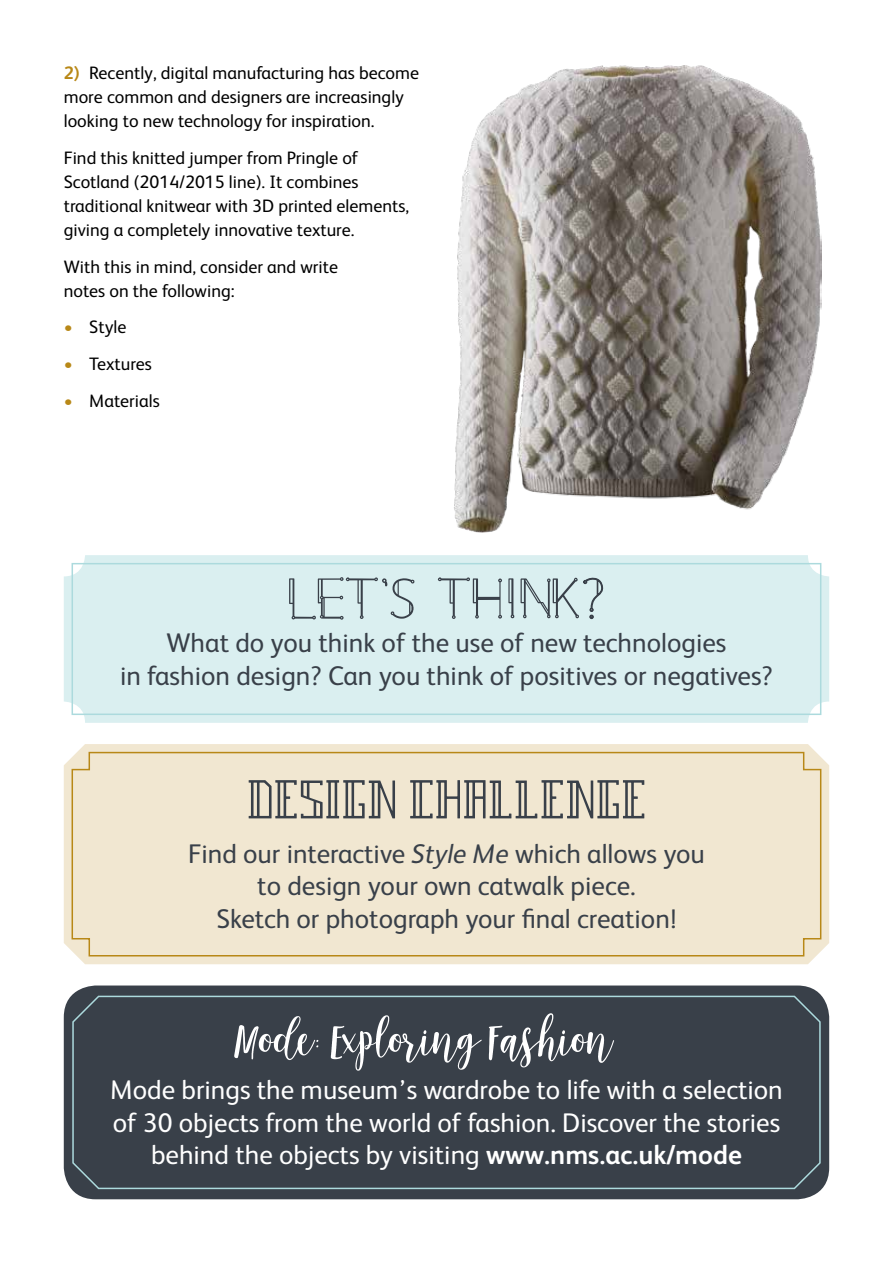
<style>
.page{position:relative;width:893px;height:1263px;background:#fff}
.page>*{position:absolute;margin:0;border:0;box-sizing:border-box;transform-origin:0 0}
.t1{font:27px/32.4px "FS Albert";color:#394049;text-align:center}
.t2{font:27px/32.4px "FS Albert";color:#fff;text-align:center}
.t3{font:18px/24px "FS Albert";color:#000}
.s1{font-weight:700;color:#b88817}
.s2{font-style:italic}
.s3{font-weight:700}
</style>
<div class="page">
<div style="left:64px;top:744px;width:765px;height:220px;background:#f1e7d1"></div>
<div style="left:71px;top:751px;width:751px;height:206px;background:#f1e7d1"></div>
<svg style="left:410px;top:780px;width:234px;height:38px;background:#b5b1a5"></svg>
<svg style="left:249px;top:780px;width:146px;height:38px;background:#b2aea2"></svg>
<div style="left:64px;top:555px;width:765px;height:168px;background:#daeff0;border-radius:21px"></div>
<div style="left:72px;top:563px;width:749px;height:152px;border:2px solid #acdadd"></div>
<svg style="left:438px;top:577px;width:64px;height:42px"></svg>
<svg style="left:508px;top:578px;width:6px;height:40px"></svg>
<svg style="left:289px;top:577px;width:125px;height:43px"></svg>
<svg style="left:521px;top:577px;width:82px;height:42px"></svg>
<div style="left:64px;top:985px;width:765px;height:214px;background:#394049;border-radius:32px"></div>
<svg style="left:72px;top:994px;width:749px;height:196px"></svg>
<svg style="left:489px;top:1013px;width:125px;height:54px"></svg>
<svg style="left:331px;top:1015px;width:151px;height:56px"></svg>
<svg style="left:234px;top:1016px;width:84px;height:44px"></svg>
<img style="left:454px;top:65px;width:368px;height:467px">
<p class="t3" style="left:64px;top:60px;width:357px"><span class="s1">2)</span> Recently, digital manufacturing has become more common and designers are increasingly looking to new technology for inspiration.</p>
<p class="t3" style="left:64px;top:145px;width:347px">Find this knitted jumper from Pringle of Scotland (2014/2015 line). It combines traditional knitwear with 3D printed elements, giving a completely innovative texture.</p>
<p class="t3" style="left:64px;top:254px;width:276px">With this in mind, consider and write notes on the following:</p>
<p class="t3" style="left:64px;top:314px;width:64px"><span class="s1">•</span> Style</p>
<p class="t3" style="left:64px;top:351px;width:90px"><span class="s1">•</span> Textures</p>
<p class="t3" style="left:64px;top:388px;width:97px"><span class="s1">•</span> Materials</p>
<h1 class="t1" style="left:120px;top:625px;width:654px">What do you think of the use of new technologies<br>in fashion design? Can you think of positives or negatives?</h1>
<h1 class="t1" style="left:188px;top:836px;width:518px">Find our interactive <span class="s2">Style Me</span> which allows you to design your own catwalk piece.<br>Sketch or photograph your final creation!</h1>
<h1 class="t2" style="left:110px;top:1073px;width:674px">Mode brings the museum’s wardrobe to life with a selection of 30 objects from the world of fashion. Discover the stories behind the objects by visiting <span class="s3">www.nms.ac.uk/mode</span></h1>
</div>
